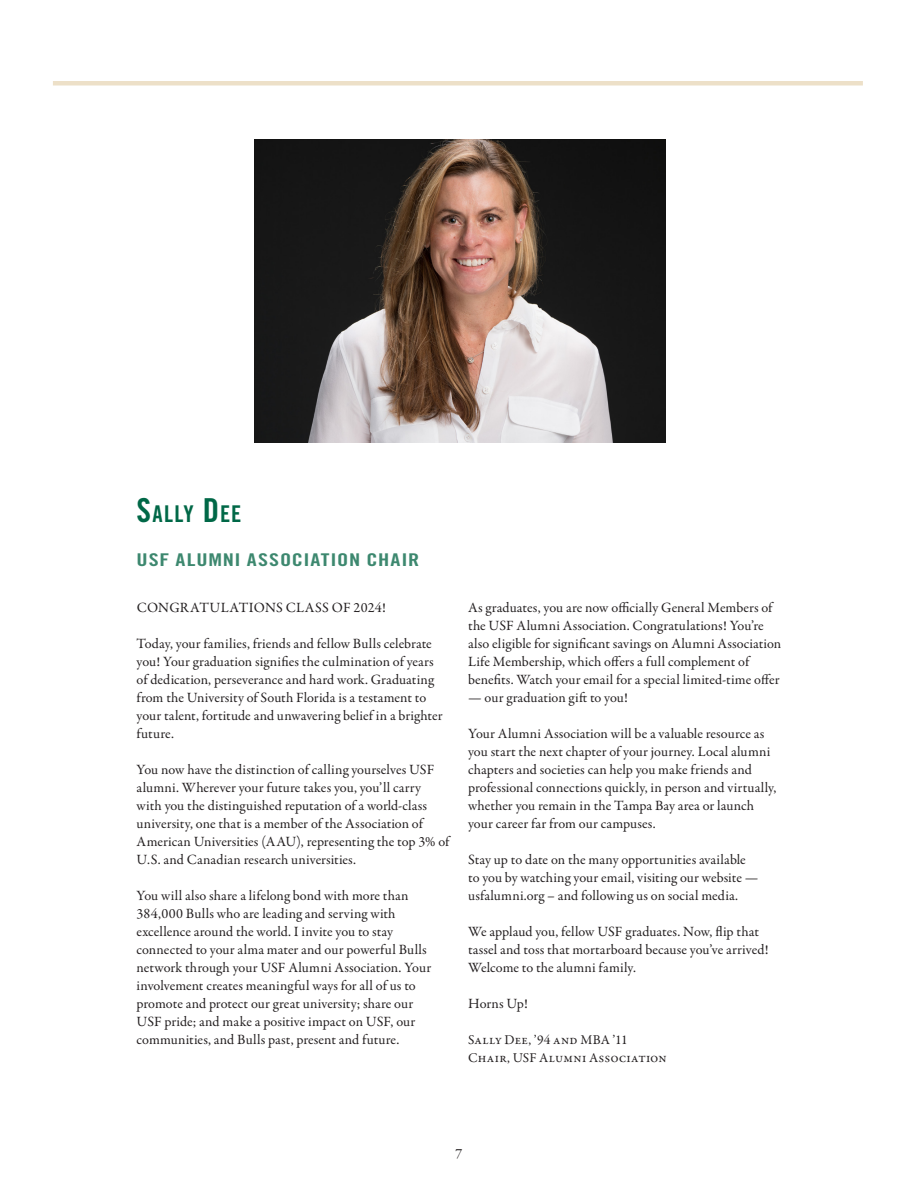
<style>
.page{position:relative;width:918px;height:1188px;background:#fff}
.page>*{position:absolute;margin:0;border:0;box-sizing:border-box;transform-origin:0 0}
.t1{font:23.1px "Trade Gothic LT Std Bd Cn 20";letter-spacing:.05em;color:#006847}
.t2{font:17.55px "Trade Gothic LT Std Bd Cn 20";letter-spacing:.04em;color:#3d886f;scale:1.28 1}
.Body_text{font:14.25px/18px "Garamond Premr Pro";letter-spacing:.005em;color:#231f20}
.Body_text-2{font:13.5px "Garamond Premr Pro";letter-spacing:.015em;color:#231f20}
.s1{font-size:33px}
</style>
<div class="page">
<div style="left:53px;top:81px;width:810px;height:5px;background:#ede0c8"></div>
<img style="left:254px;top:140px;width:412px;height:302px">
<p class="t1" style="left:137px;top:500px;width:106px"><span class="s1">S</span>ALLY <span class="s1">D</span>EE</p>
<p class="t2" style="left:137px;top:549px;width:222px">USF ALUMNI ASSOCIATION CHAIR</p>
<p class="Body_text" style="left:137px;top:599px;width:251px">CONGRATULATIONS CLASS OF 2024!</p>
<p class="Body_text" style="left:137px;top:635px;width:308px">Today, your families, friends and fellow Bulls celebrate you! Your graduation signifies the culmination of years of dedication, perseverance and hard work. Graduating from the University of South Florida is a testament to your talent, fortitude and unwavering belief in a brighter future.</p>
<p class="Body_text" style="left:137px;top:761px;width:316px">You now have the distinction of calling yourselves USF alumni. Wherever your future takes you, you’ll carry<br>with you the distinguished reputation of a world-class university, one that is a member of the Association of American Universities (AAU), representing the top 3% of U.S. and Canadian research universities.</p>
<p class="Body_text" style="left:137px;top:887px;width:296px">You will also share a lifelong bond with more than 384,000 Bulls who are leading and serving with excellence around the world. I invite you to stay connected to your alma mater and our powerful Bulls network through your USF Alumni Association. Your involvement creates meaningful ways for all of us to promote and protect our great university; share our USF pride; and make a positive impact on USF, our communities, and Bulls past, present and future.</p>
<p class="Body_text" style="left:468px;top:599px;width:315px">As graduates, you are now officially General Members of the USF Alumni Association. Congratulations! You’re also eligible for significant savings on Alumni Association Life Membership, which offers a full complement of benefits. Watch your email for a special limited-time offer</p>
<p class="Body_text" style="left:468px;top:689px;width:161px">— our graduation gift to you!</p>
<p class="Body_text" style="left:468px;top:725px;width:310px">Your Alumni Association will be a valuable resource as you start the next chapter of your journey. Local alumni chapters and societies can help you make friends and professional connections quickly, in person and virtually, whether you remain in the Tampa Bay area or launch your career far from our campuses.</p>
<p class="Body_text" style="left:468px;top:851px;width:292px">Stay up to date on the many opportunities available to you by watching your email, visiting our website — usfalumni.org – and following us on social media.</p>
<p class="Body_text" style="left:468px;top:923px;width:302px">We applaud you, fellow USF graduates. Now, flip that tassel and toss that mortarboard because you’ve arrived!<br>Welcome to the alumni family.</p>
<p class="Body_text" style="left:468px;top:995px;width:61px">Horns Up!</p>
<p class="Body_text-2" style="left:468px;top:1032px;width:161px">Sally Dee, ’94 and MBA ’11</p>
<p class="Body_text-2" style="left:468px;top:1050px;width:200px">Chair, USF Alumni Association</p>
<p class="Body_text" style="left:456px;top:1145px;width:8px">7</p>
</div>
